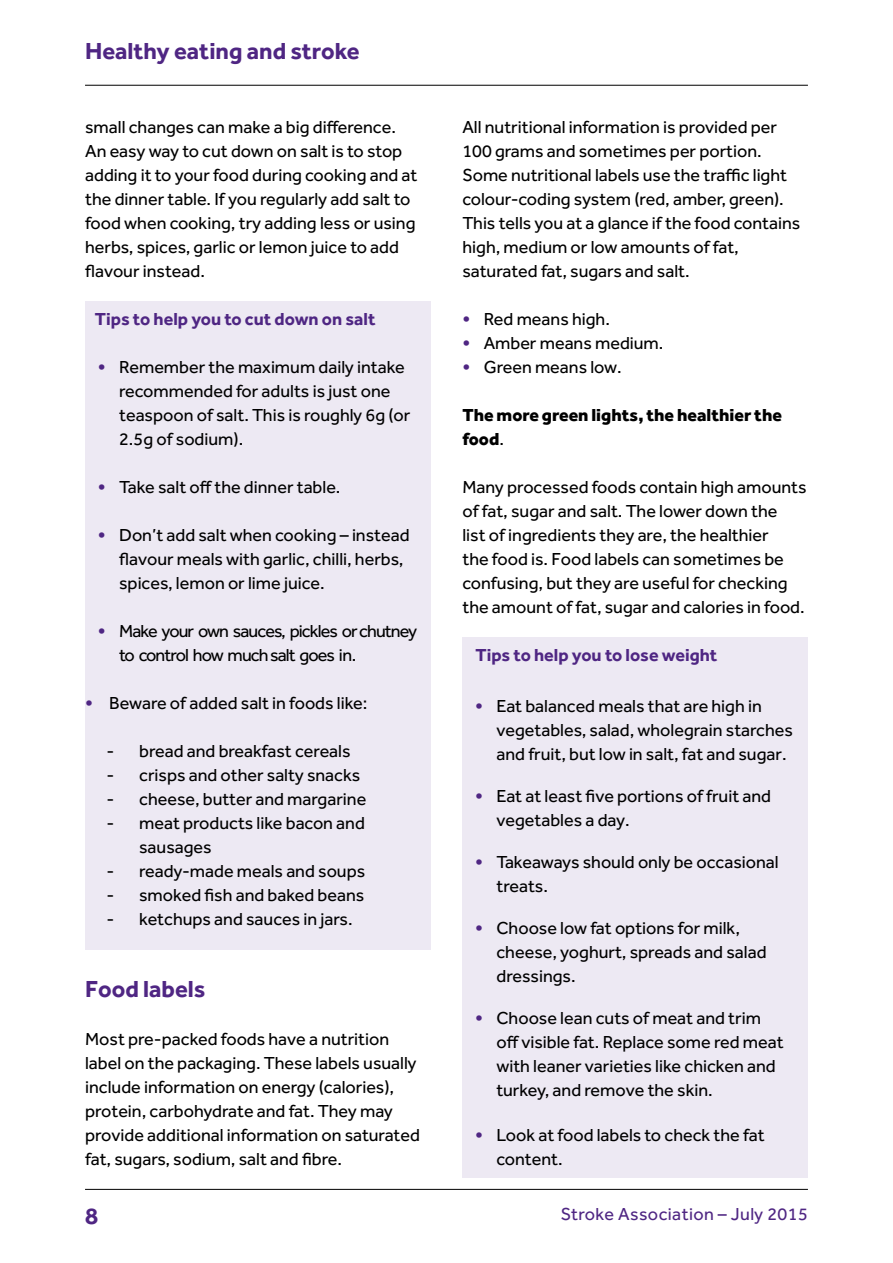
<style>
.page{position:relative;width:893px;height:1263px;background:#fff}
.page>*{position:absolute;margin:0;border:0;box-sizing:border-box;transform-origin:0 0}
.t1{font:700 24px "Effra";color:#4f2683}
.t2{font:18px/24px "Effra";color:#000}
.t3{font:18px/24px "Effra";letter-spacing:-.05em;color:#000}
.t4{font:700 18px "Effra";color:#4f2683}
.t5{font:800 18px/24px "Effra";color:#000}
.t6{font:18px "Effra";letter-spacing:.02em;color:#4f2683}
.s1{font-weight:800;color:#4f2683}
.s2{font-weight:400}
</style>
<div class="page">
<hr style="left:85px;top:1189px;width:723px;height:1px;background:#000">
<hr style="left:85px;top:85px;width:723px;height:1px;background:#000">
<div style="left:462px;top:637px;width:346px;height:541px;background:#ede9f3"></div>
<div style="left:85px;top:301px;width:346px;height:648px;background:#ede9f3"></div>
<h1 class="t1" style="left:85px;top:36px;width:276px">Healthy eating and stroke</h1>
<p class="t2" style="left:85px;top:115px;width:334px">small changes can make a big difference.<br>An easy way to cut down on salt is to stop adding it to your food during cooking and at the dinner table. If you regularly add salt to food when cooking, try adding less or using herbs, spices, garlic or lemon juice to add flavour instead.</p>
<p class="t4" style="left:95px;top:308px;width:282px">Tips to help you to cut down on salt</p>
<p class="t2" style="left:119px;top:355px;width:293px;text-indent:-21px"><span class="s1">•</span> Remember the maximum daily intake recommended for adults is just one teaspoon of salt. This is roughly 6g (or<br>2.5g of sodium).</p>
<p class="t2" style="left:98px;top:475px;width:244px"><span class="s1">•</span> Take salt off the dinner table.</p>
<p class="t2" style="left:119px;top:523px;width:292px;text-indent:-21px"><span class="s1">•</span> Don’t add salt when cooking – instead flavour meals with garlic, chilli, herbs, spices, lemon or lime juice.</p>
<p class="t3" style="left:119px;top:619px;width:300px;text-indent:-21px"><span class="s1">•</span> Make your own sauces, pickles or chutney to control how much salt goes in.</p>
<p class="t2" style="left:85px;top:691px;width:284px"><span class="s1">•</span> Beware of added salt in foods like:</p>
<p class="t2" style="left:106px;top:739px;width:246px">- bread and breakfast cereals</p>
<p class="t2" style="left:106px;top:763px;width:255px">- crisps and other salty snacks</p>
<p class="t2" style="left:106px;top:787px;width:261px">- cheese, butter and margarine</p>
<p class="t2" style="left:139px;top:811px;width:227px;text-indent:-33px">- meat products like bacon and sausages</p>
<p class="t2" style="left:106px;top:859px;width:260px">- ready-made meals and soups</p>
<p class="t2" style="left:106px;top:883px;width:259px">- smoked fish and baked beans</p>
<p class="t2" style="left:106px;top:907px;width:248px">- ketchups and sauces in jars.</p>
<h1 class="t1" style="left:85px;top:974px;width:122px">Food labels</h1>
<p class="t2" style="left:85px;top:1027px;width:336px">Most pre-packed foods have a nutrition label on the packaging. These labels usually include information on energy (calories), protein, carbohydrate and fat. They may provide additional information on saturated fat, sugars, sodium, salt and fibre.</p>
<h1 class="t1" style="left:85px;top:1201px;width:15px">8</h1>
<p class="t2" style="left:462px;top:115px;width:339px">All nutritional information is provided per 100 grams and sometimes per portion.<br>Some nutritional labels use the traffic light colour-coding system (red, amber, green).<br>This tells you at a glance if the food contains high, medium or low amounts of fat, saturated fat, sugars and salt.</p>
<p class="t2" style="left:462px;top:307px;width:149px"><span class="s1">•</span> Red means high.</p>
<p class="t2" style="left:462px;top:331px;width:203px"><span class="s1">•</span> Amber means medium.</p>
<p class="t2" style="left:462px;top:355px;width:161px"><span class="s1">•</span> Green means low.</p>
<p class="t5" style="left:462px;top:402px;width:321px">The more green lights, the healthier the food<span class="s2">.</span></p>
<p class="t2" style="left:462px;top:475px;width:346px">Many processed foods contain high amounts of fat, sugar and salt. The lower down the<br>list of ingredients they are, the healthier<br>the food is. Food labels can sometimes be confusing, but they are useful for checking the amount of fat, sugar and calories in food.</p>
<p class="t4" style="left:475px;top:644px;width:243px">Tips to help you to lose weight</p>
<p class="t2" style="left:496px;top:694px;width:298px;text-indent:-21px"><span class="s1">•</span> Eat balanced meals that are high in vegetables, salad, wholegrain starches and fruit, but low in salt, fat and sugar.</p>
<p class="t2" style="left:496px;top:784px;width:276px;text-indent:-21px"><span class="s1">•</span> Eat at least five portions of fruit and vegetables a day.</p>
<p class="t2" style="left:496px;top:850px;width:284px;text-indent:-21px"><span class="s1">•</span> Takeaways should only be occasional treats.</p>
<p class="t2" style="left:496px;top:916px;width:272px;text-indent:-21px"><span class="s1">•</span> Choose low fat options for milk, cheese, yoghurt, spreads and salad dressings.</p>
<p class="t2" style="left:496px;top:1006px;width:289px;text-indent:-21px"><span class="s1">•</span> Choose lean cuts of meat and trim off visible fat. Replace some red meat with leaner varieties like chicken and turkey, and remove the skin.</p>
<p class="t2" style="left:496px;top:1123px;width:270px;text-indent:-21px"><span class="s1">•</span> Look at food labels to check the fat content.</p>
<p class="t6" style="left:561px;top:1203px;width:248px">Stroke Association – July 2015</p>
</div>
